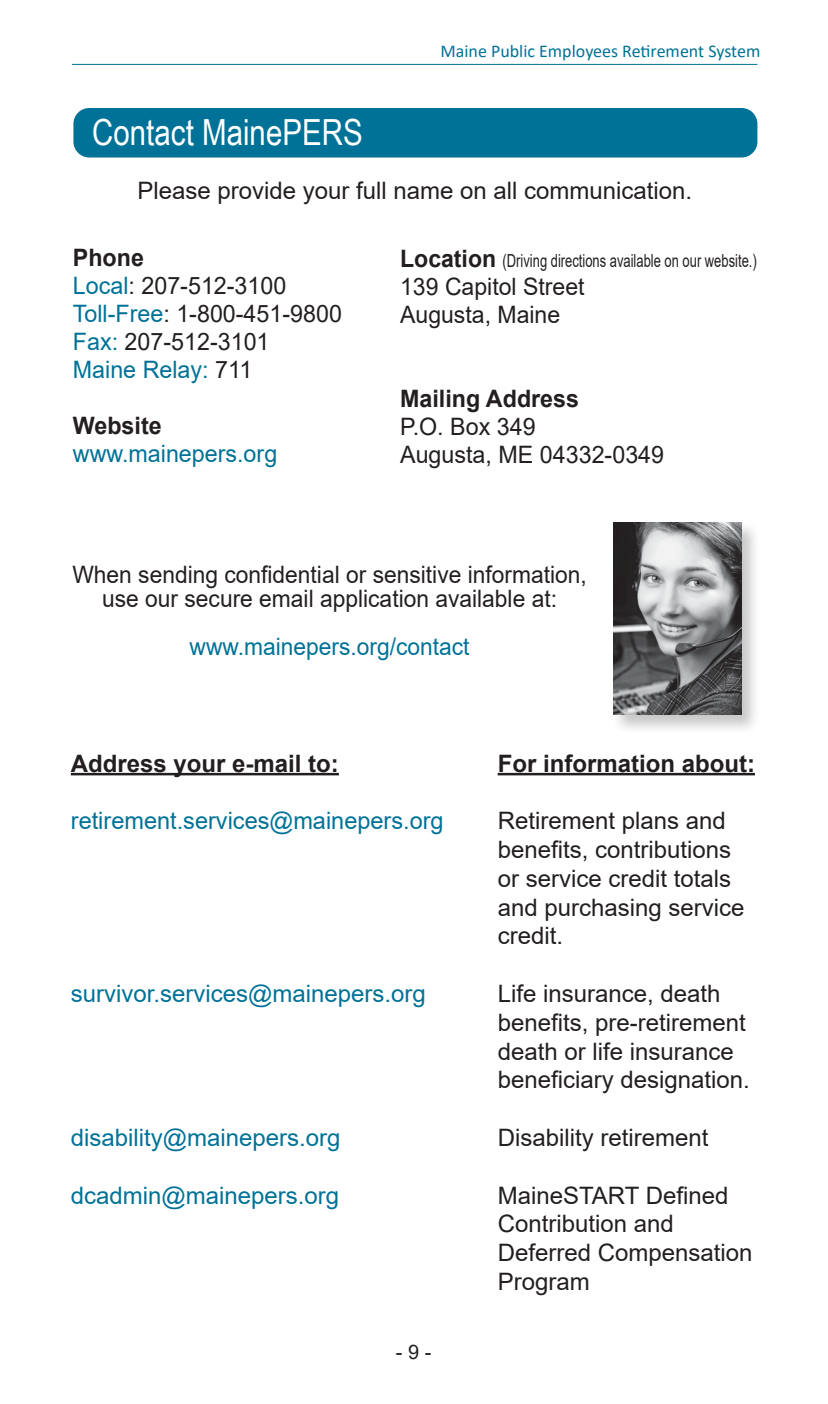
<style>
.page{position:relative;width:828px;height:1404px;background:#fff}
.page>*{position:absolute;margin:0;border:0;box-sizing:border-box;transform-origin:0 0}
.Body_text{font:36px "Arial Narrow";color:#fff}
.t1{font:24px/28.8px "Arial";color:#231f20}
.t2{font:24px/28px "Arial";color:#007297}
.t3{font:24px/24px "Arial";color:#231f20;text-align:center;scale:.95 1}
.t4{font:700 24px "Arial";color:#231f20}
.t5{font:24px/28px "Arial";color:#231f20;scale:.96 1}
.t6{font:24px "Arial";color:#007297;scale:.95 1}
.Body_text-2{font:20px "Arial";color:#231f20}
.t7{font:18px "Arial";color:#231f20;scale:.72 1}
.t8{font:18px "Calibri";color:#007297}
.s1{color:#007297}
.s2{color:#231f20}
.s3{font-weight:700;font-size:24px}
</style>
<div class="page">
<hr style="left:72px;top:64px;width:685px;height:1px;background:#007297">
<div style="left:73px;top:108px;width:684px;height:50px;background:#007297;border-radius:16px"></div>
<div style="left:611px;top:521px;width:150px;height:214px;background:#231f20;opacity:.25"></div>
<img style="left:613px;top:523px;width:128px;height:192px">
<hr style="left:71px;top:773px;width:268px;height:2px;background:#231f20">
<hr style="left:498px;top:773px;width:257px;height:2px;background:#231f20">
<p class="Body_text" style="left:92px;top:105px;width:272px">Contact MainePERS</p>
<p class="t8" style="left:440px;top:38px;width:321px">Maine Public Employees Retirement System</p>
<p class="t1" style="left:137px;top:176px;width:556px">Please provide your full name on all communication.</p>
<p class="t4" style="left:73px;top:241px;width:73px">Phone</p>
<p class="t1" style="left:73px;top:271px;width:271px;line-height:28px"><span class="s1">Local</span>: 207-512-3100<br><span class="s1">Toll-Free</span>: 1-800-451-9800</p>
<p class="t2" style="left:73px;top:327px;width:198px">Fax: <span class="s2">207-512-3101<br></span>Maine Relay: <span class="s2">711</span></p>
<p class="t4" style="left:73px;top:409px;width:90px">Website</p>
<p class="t2" style="left:73px;top:439px;width:206px">www.mainepers.org</p>
<p class="t7" style="left:400px;top:249px;width:497px"><span class="s3">Location</span> (Driving directions available on our website.)</p>
<p class="t5" style="left:400px;top:273px;width:194px">139 Capitol Street<br>Augusta, Maine</p>
<p class="t4" style="left:400px;top:382px;width:180px">Mailing Address</p>
<p class="t1" style="left:400px;top:413px;width:265px;line-height:28px">P.O. Box 349<br>Augusta, ME 04332-0349</p>
<p class="t3" style="left:72px;top:563px;width:543px">When sending confidential or sensitive information, use our secure email application available at:</p>
<p class="t6" style="left:190px;top:630px;width:296px">www.mainepers.org/contact</p>
<p class="t4" style="left:71px;top:746px;width:270px">Address your e-mail to:</p>
<p class="t2" style="left:71px;top:807px;width:374px">retirement.services@mainepers.org</p>
<p class="t2" style="left:71px;top:979px;width:357px">survivor.services@mainepers.org</p>
<p class="t2" style="left:71px;top:1123px;width:271px">disability@mainepers.org</p>
<p class="t2" style="left:71px;top:1181px;width:270px">dcadmin@mainepers.org</p>
<p class="Body_text-2" style="left:396px;top:1338px;width:37px">- 9 -</p>
<p class="t4" style="left:498px;top:746px;width:259px">For information about:</p>
<p class="t1" style="left:498px;top:806px;width:248px">Retirement plans and benefits, contributions or service credit totals and purchasing service credit.</p>
<p class="t1" style="left:498px;top:979px;width:254px">Life insurance, death benefits, pre-retirement death or life insurance beneficiary designation.</p>
<p class="t1" style="left:498px;top:1123px;width:212px">Disability retirement</p>
<p class="t1" style="left:498px;top:1181px;width:256px">MaineSTART Defined<br>Contribution and<br>Deferred Compensation<br>Program</p>
</div>
